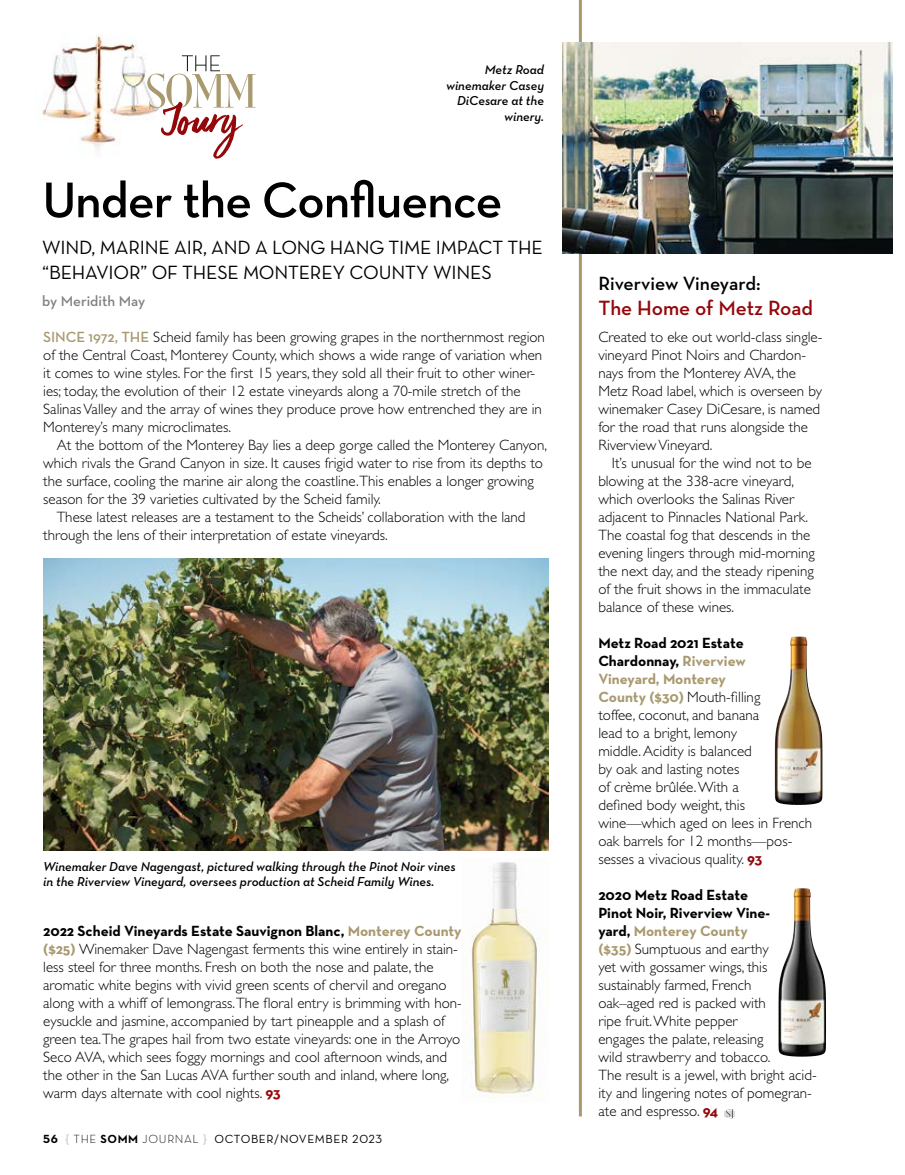
<style>
.page{position:relative;width:905px;height:1175px;background:#fff}
.page>*{position:absolute;margin:0;border:0;box-sizing:border-box;transform-origin:0 0}
.t1{font:600 51px "Neutra Text";letter-spacing:-.02em;color:#000}
.t2{font:600 21px "Neutra Text";letter-spacing:-.005em;color:#94070a}
.t3{font:19.5px/25.2px "Neutra Text Book Alt";letter-spacing:-.01em;color:#000}
.t4{font:600 19.5px "Neutra Text";color:#000}
.t5{font:300 15px/18px "Gill Sans Std";color:#000}
.t6{font:700 15px/18px "Neutra Text";color:#000}
.t7{font:600 15px "Neutra Text";color:#808285}
.t8{font:italic 600 13.2px/15.9px "Neutra Text";color:#000;text-align:right}
.t9{font:12px "Neutra Text Book Alt";letter-spacing:.05em;color:#000}
.s1{font-family:"Neutra Text";font-weight:600;color:#a8996e}
.s2{color:#a8996e}
.s3{font-family:"Neutra Text";font-weight:700;color:#a8996e}
.s4{font-family:"Neutra Text";font-weight:700;color:#94070a}
.s5{font-family:"Neutra Text Bold Alt"}
.s6{font-family:"Neutra Text";color:#bcbec0}
.s7{font-family:"Neutra Text";font-weight:300}
.s8{font-family:"Neutra Text";font-weight:700}
</style>
<div class="page">
<hr style="left:579px;top:0;width:3px;height:1116px;background:#a8996e">
<img style="left:42px;top:34px;width:105px;height:116px">
<svg style="left:147px;top:55px;width:108px;height:104px"></svg>
<img style="left:562px;top:42px;width:330px;height:212px">
<img style="left:43px;top:558px;width:505px;height:292px">
<img style="left:471px;top:862px;width:68px;height:233px">
<div style="left:724px;top:1110px;width:11px;height:6px;background:#dadbdc"></div>
<svg style="left:726px;top:1109px;width:7px;height:9px"></svg>
<img style="left:774px;top:636px;width:22px;height:166px">
<img style="left:782px;top:888px;width:19px;height:80px">
<p class="t8" style="left:446px;top:61px;width:99px">Metz Road winemaker Casey<br>DiCesare at the winery.</p>
<h1 class="t1" style="left:42px;top:169px;width:461px">Under the Confluence</h1>
<h3 class="t3" style="left:42px;top:235px;width:502px">WIND, MARINE AIR, AND A LONG HANG TIME IMPACT THE “BEHAVIOR” OF THESE MONTEREY COUNTY WINES</h3>
<p class="t7" style="left:42px;top:292px;width:104px">by Meridith May</p>
<p class="t5" style="left:43px;top:328px;width:503px"><span class="s1">SINCE 1972, THE</span> Scheid family has been growing grapes in the northernmost region of the Central Coast, Monterey County, which shows a wide range of variation when it comes to wine styles. For the first 15 years, they sold all their fruit to other winer&shy;ies; today, the evolution of their 12 estate vineyards along a 70-mile stretch of the Salinas Valley and the array of wines they produce prove how entrenched they are in Monterey’s many microclimates.</p>
<p class="t5" style="left:43px;top:436px;width:505px;text-indent:14px">At the bottom of the Monterey Bay lies a deep gorge called the Monterey Canyon, which rivals the Grand Canyon in size. It causes frigid water to rise from its depths to the surface, cooling the marine air along the coastline.This enables a longer growing season for the 39 varieties cultivated by the Scheid family.</p>
<p class="t5" style="left:43px;top:508px;width:484px;text-indent:14px">These latest releases are a testament to the Scheids’ collaboration with the land through the lens of their interpretation of estate vineyards.</p>
<p class="t8" style="left:43px;top:858px;width:414px;text-align:left">Winemaker Dave Nagengast, pictured walking through the Pinot Noir vines in the Riverview Vineyard, oversees production at Scheid Family Wines.</p>
<p class="t6" style="left:43px;top:922px;width:420px">2022 Scheid Vineyards Estate Sauvignon Blanc, <span class="s2">Monterey County</span></p>
<p class="t5" style="left:43px;top:940px;width:420px"><span class="s3">($25)</span> Winemaker Dave Nagengast ferments this wine entirely in stain&shy;less steel for three months. Fresh on both the nose and palate, the aromatic white begins with vivid green scents of chervil and oregano along with a whiff of lemongrass.The floral entry is brimming with hon&shy;eysuckle and jasmine, accompanied by tart pineapple and a splash of green tea.The grapes hail from two estate vineyards: one in the Arroyo Seco AVA, which sees foggy mornings and cool afternoon winds, and the other in the San Lucas AVA further south and inland, where long, warm days alternate with cool nights. <span class="s4">93</span></p>
<p class="t9" style="left:43px;top:1131px;width:340px"><span class="s5">56</span> <span class="s6">{</span> <span class="s7">THE</span> <span class="s8">SOMM</span> <span class="s7">JOURNAL</span> <span class="s6">}</span> OCTOBER/NOVEMBER 2023</p>
<h3 class="t4" style="left:598px;top:271px;width:164px">Riverview Vineyard:</h3>
<h2 class="t2" style="left:598px;top:295px;width:216px">The Home of Metz Road</h2>
<p class="t5" style="left:598px;top:328px;width:225px">Created to eke out world-class single&shy;vineyard Pinot Noirs and Chardon&shy;nays from the Monterey AVA, the Metz Road label, which is overseen by winemaker Casey DiCesare, is named for the road that runs alongside the Riverview Vineyard.</p>
<p class="t5" style="left:598px;top:454px;width:218px;text-indent:14px">It’s unusual for the wind not to be blowing at the 338-acre vineyard, which overlooks the Salinas River adjacent to Pinnacles National Park.<br>The coastal fog that descends in the evening lingers through mid-morning the next day, and the steady ripening of the fruit shows in the immaculate balance of these wines.</p>
<p class="t6" style="left:598px;top:634px;width:149px">Metz Road 2021 Estate<br>Chardonnay, <span class="s2">Riverview<br>Vineyard, Monterey</span></p>
<p class="t5" style="left:598px;top:688px;width:215px"><span class="s3">County ($30)</span> Mouth-filling<br>toffee, coconut, and banana<br>lead to a bright, lemony<br>middle. Acidity is balanced<br>by oak and lasting notes<br>of crème brûlée. With a<br>defined body weight, this wine—which aged on lees in French oak barrels for 12 months—pos&shy;sesses a vivacious quality. <span class="s4">93</span></p>
<p class="t6" style="left:598px;top:886px;width:173px">2020 Metz Road Estate<br>Pinot Noir, Riverview Vine&shy;yard, <span class="s2">Monterey County</span></p>
<p class="t5" style="left:598px;top:940px;width:220px"><span class="s3">($35)</span> Sumptuous and earthy<br>yet with gossamer wings, this sustainably farmed, French<br>oak–aged red is packed with<br>ripe fruit. White pepper<br>engages the palate, releasing<br>wild strawberry and tobacco.<br>The result is a jewel, with bright acid&shy;ity and lingering notes of pomegran&shy;ate and espresso. <span class="s4">94</span></p>
</div>
